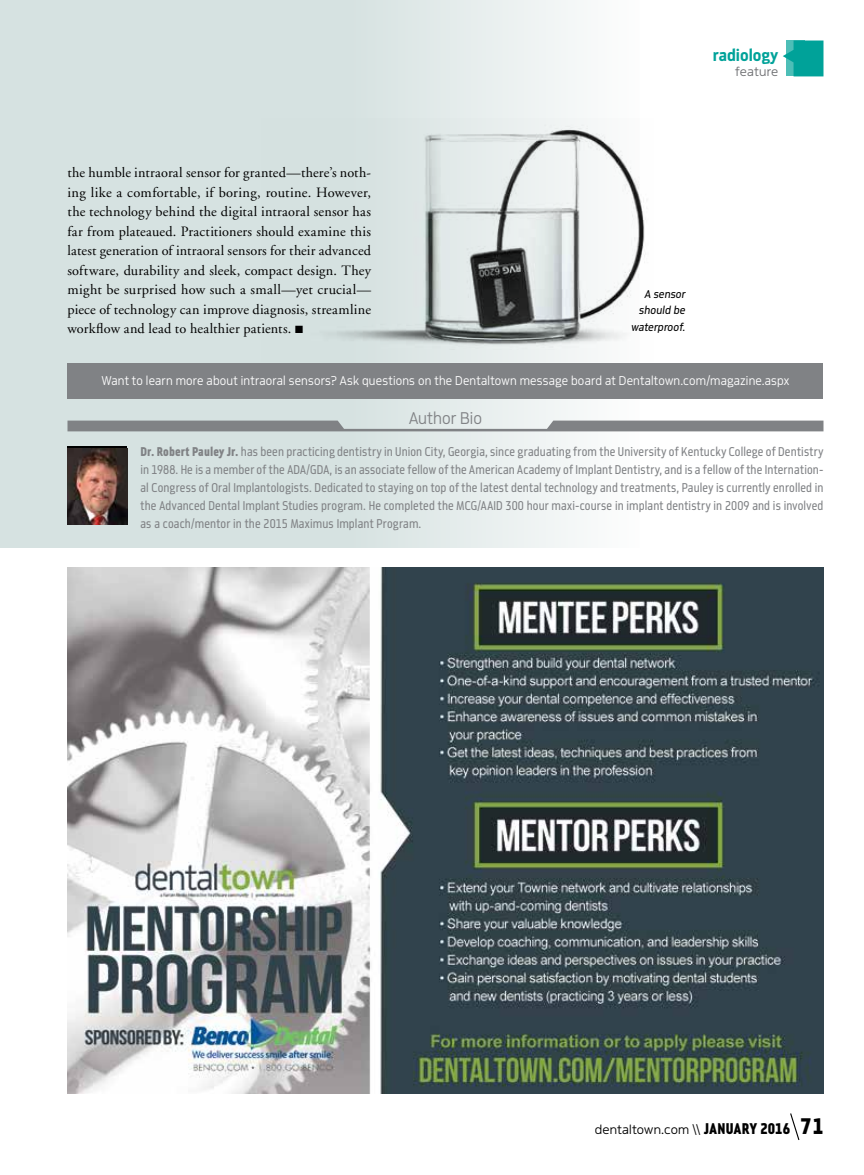
<style>
.page{position:relative;width:864px;height:1175px;background:#fff}
.page>*{position:absolute;margin:0;border:0;box-sizing:border-box;transform-origin:0 0}
.t1{font:300 18px "Metroflex Uni";color:#808285}
.t2{font:700 18px "Metroflex Uni";color:#00a299}
.t3{font:14.25px/19.5px "Adobe Garamond";letter-spacing:.015em;color:#000;text-align:justify}
.t4{font:13.5px/18px "Metroflex Narrow";letter-spacing:.01em;color:#808285;text-align:justify}
.t5{font:300 13.5px "Metroflex Uni";letter-spacing:.015em;color:#fff}
.t6{font:300 13.5px "Metroflex Wide";letter-spacing:.015em;color:#000}
.t7{font:300 13.5px "Metroflex Wide";letter-spacing:.015em;color:#6d6e71}
.t8{font:italic 12px/16.5px "Metroflex Uni";letter-spacing:.01em;color:#000;text-align:right}
.s1{font-family:"Metroflex Narrow Hvy"}
.s2{font-family:"Metroflex Narrow Hvy";font-weight:400;font-size:16.5px}
.s3{font-family:"Metroflex Narrow Hvy";font-weight:400;font-size:24px}
</style>
<div class="page">
<div style="left:0;top:0;width:639px;height:548px;background:linear-gradient(to right,#ccdbda,#f1f5f5)"></div>
<img style="left:261px;top:118px;width:384px;height:244px">
<hr style="left:0;top:0;width:1px;height:1174px;background:#d6e2e1">
<svg style="left:68px;top:420px;width:756px;height:11px;background:#9a9d9f"></svg>
<div style="left:68px;top:363px;width:756px;height:36px;background:#808285"></div>
<img style="left:68px;top:448px;width:59px;height:77px">
<img style="left:68px;top:567px;width:756px;height:527px">
<div style="left:1px;top:0;width:37px;height:427px;background:#d6e2e1"></div>
<svg style="left:790px;top:1113px;width:10px;height:27px"></svg>
<svg style="left:783px;top:40px;width:41px;height:36px"></svg>
<svg style="left:787px;top:40px;width:18px;height:36px"></svg>
<p class="t3" style="left:68px;top:163px;width:305px">the humble intraoral sensor for granted—there’s noth&shy;ing like a comfortable, if boring, routine. However, the technology behind the digital intraoral sensor has far from plateaued. Practitioners should examine this latest generation of intraoral sensors for their advanced software, durability and sleek, compact design. They might be surprised how such a small—yet crucial— piece of technology can improve diagnosis, streamline workflow and lead to healthier patients. ■</p>
<h1 class="t2" style="left:713px;top:45px;width:67px">radiology</h1>
<p class="t7" style="left:735px;top:64px;width:45px">feature</p>
<p class="t8" style="left:632px;top:285px;width:55px">A sensor should be waterproof.</p>
<p class="t5" style="left:102px;top:372px;width:689px">Want to learn more about intraoral sensors? Ask questions on the Dentaltown message board at Dentaltown.com/magazine.aspx</p>
<h1 class="t1" style="left:409px;top:408px;width:74px">Author Bio</h1>
<p class="t4" style="left:141px;top:442px;width:684px"><span class="s1">Dr. Robert Pauley Jr.</span> has been practicing dentistry in Union City, Georgia, since graduating from the University of Kentucky College of Dentistry in 1988. He is a member of the ADA/GDA, is an associate fellow of the American Academy of Implant Dentistry, and is a fellow of the Internation&shy;al Congress of Oral Implantologists. Dedicated to staying on top of the latest dental technology and treatments, Pauley is currently enrolled in the Advanced Dental Implant Studies program. He completed the MCG/AAID 300 hour maxi-course in implant dentistry in 2009 and is involved as a coach/mentor in the 2015 Maximus Implant Program.</p>
<p class="t6" style="left:595px;top:1121px;width:230px">dentaltown.com \\ <span class="s2">JANUARY 2016</span> <span class="s3">71</span></p>
</div>
